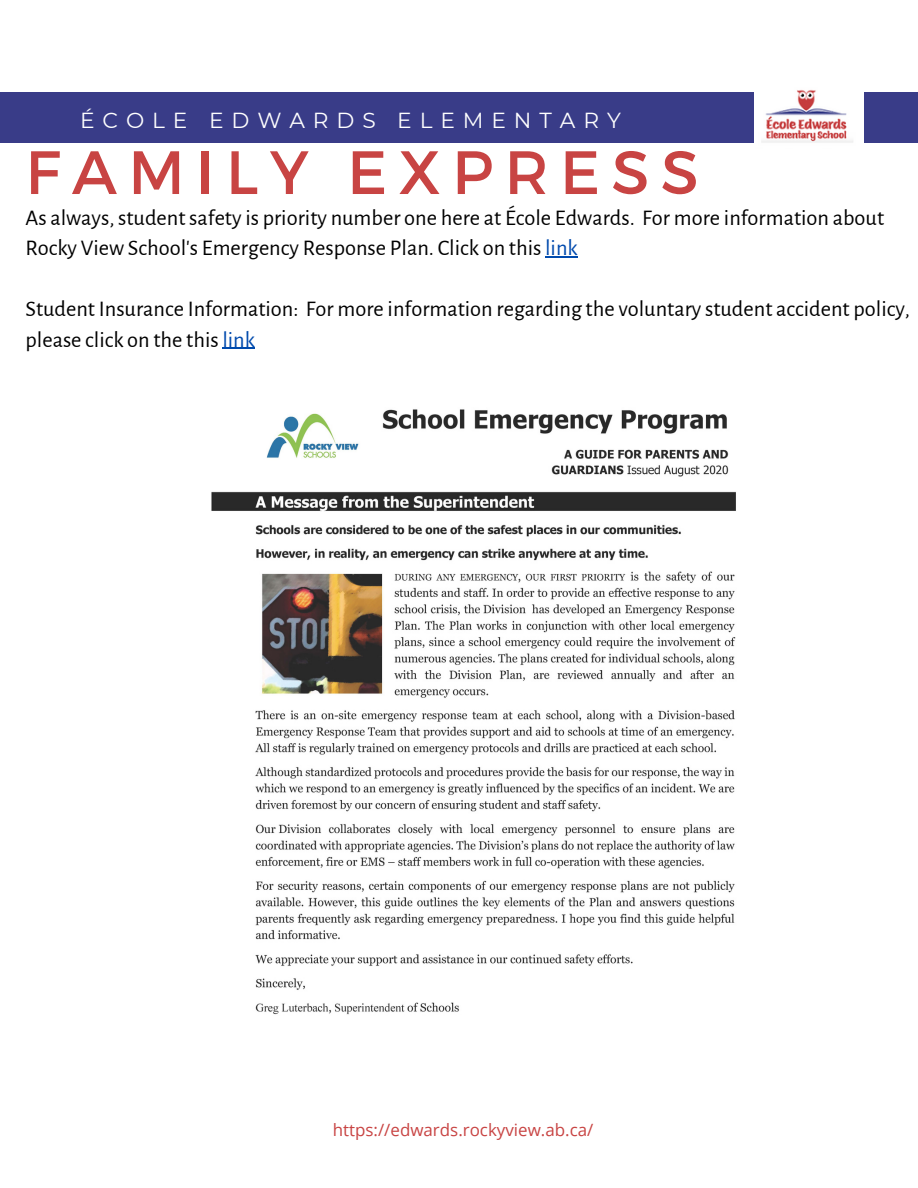
<style>
.page{position:relative;width:918px;height:1188px;background:#fff}
.page>*{position:absolute;margin:0;border:0;box-sizing:border-box;transform-origin:0 0}
.t1{font:61.05px "Montserrat";letter-spacing:.185em;color:#c84443}
.t2{font:22.35px/30.3px "Alegreya Sans";color:#000}
.t3{font:21.75px "Montserrat";letter-spacing:.365em;color:#fff}
.t4{font:16.95px "Open Sans";color:#c84443}
.s1{color:#004aad}
</style>
<div class="page">
<div style="left:0;top:92px;width:918px;height:50px;background:#393c88"></div>
<img style="left:754px;top:90px;width:109px;height:53px">
<img style="left:211px;top:409px;width:525px;height:606px">
<hr style="left:545px;top:257px;width:33px;height:1px;background:#004aad">
<hr style="left:222px;top:348px;width:33px;height:1px;background:#004aad">
<p class="t3" style="left:80px;top:107px;width:542px">ÉCOLE EDWARDS ELEMENTARY</p>
<h1 class="t1" style="left:25px;top:133px;width:675px">FAMILY EXPRESS</h1>
<p class="t2" style="left:25px;top:203px;width:860px">As always, student safety is priority number one here at École Edwards. For more information about<br>Rocky View School's Emergency Response Plan. Click on this <span class="s1">link</span></p>
<p class="t2" style="left:25px;top:294px;width:886px">Student Insurance Information: For more information regarding the voluntary student accident policy, please click on the this <span class="s1">link</span></p>
<p class="t4" style="left:333px;top:1117px;width:262px">https://edwards.rockyview.ab.ca/</p>
</div>
